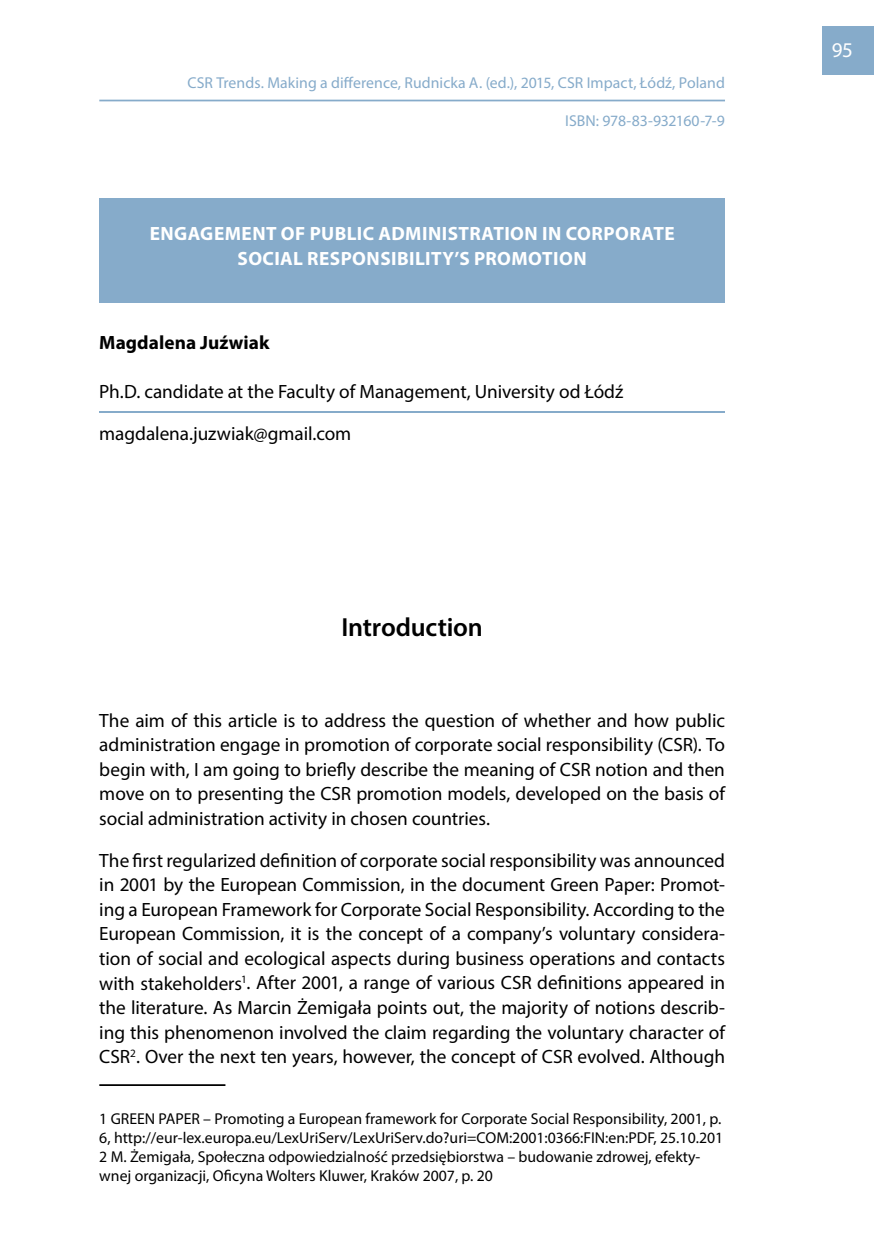
<style>
.page{position:relative;width:874px;height:1241px;background:#fff}
.page>*{position:absolute;margin:0;border:0;box-sizing:border-box;transform-origin:0 0}
.t1{font:600 26.25px "Myriad Pro";letter-spacing:-.005em;color:#000}
.t2{font:21px "Myriad Pro";color:#fff}
.t3{font:19.25px/24.5px "Myriad Pro";letter-spacing:-.005em;color:#000;text-align:justify}
.t4{font:700 19.25px/24.5px "Myriad Pro";letter-spacing:.02em;color:#fff;text-align:center}
.t5{font:700 19.25px "Myriad Pro";letter-spacing:.005em;color:#000}
.t6{font:15.75px/19.2px "Myriad Pro";color:#000}
.t7{font:15.75px "Myriad Pro";color:#86abca}
</style>
<div class="page">
<div style="left:822px;top:26px;width:51px;height:48px;background:#86abca"></div>
<hr style="left:99px;top:100px;width:625px;height:1px;background:#86abca">
<div style="left:99px;top:198px;width:625px;height:105px;background:#86abca"></div>
<hr style="left:99px;top:411px;width:625px;height:2px;background:#86abca">
<hr style="left:99px;top:1084px;width:126px;height:1px;background:#000">
<p class="t7" style="left:187px;top:73px;width:538px">CSR Trends. Making a difference, Rudnicka A. (ed.), 2015, CSR Impact, Łódź, Poland</p>
<p class="t7" style="left:565px;top:111px;width:161px">ISBN: 978-83-932160-7-9</p>
<p class="t4" style="left:150px;top:221px;width:524px">ENGAGEMENT OF PUBLIC ADMINISTRATION IN CORPORATE<br>SOCIAL RESPONSIBILITY’S PROMOTION</p>
<p class="t5" style="left:99px;top:330px;width:171px">MAGDALENA JUŹWIAK</p>
<p class="t3" style="left:99px;top:370px;width:525px;line-height:42px">Ph.D. candidate at the Faculty of Management, University od Łódź magdalena.juzwiak@gmail.com</p>
<h1 class="t1" style="left:341px;top:610px;width:143px">Introduction</h1>
<p class="t3" style="left:99px;top:707px;width:627px">The aim of this article is to address the question of whether and how public administration engage in promotion of corporate social responsibility (CSR). To begin with, I am going to briefly describe the meaning of CSR notion and then move on to presenting the CSR promotion models, developed on the basis of social administration activity in chosen countries.</p>
<p class="t3" style="left:99px;top:847px;width:627px">The first regularized definition of corporate social responsibility was announced in 2001 by the European Commission, in the document Green Paper: Promot&shy;ing a European Framework for Corporate Social Responsibility. According to the European Commission, it is the concept of a company’s voluntary considera&shy;tion of social and ecological aspects during business operations and contacts with stakeholders<sup>1</sup>. After 2001, a range of various CSR definitions appeared in the literature. As Marcin Żemigała points out, the majority of notions describ&shy;ing this phenomenon involved the claim regarding the voluntary character of CSR<sup>2</sup>. Over the next ten years, however, the concept of CSR evolved. Although</p>
<p class="t6" style="left:99px;top:1108px;width:625px">1 GREEN PAPER – Promoting a European framework for Corporate Social Responsibility, 2001, p.<br>6, http://eur-lex.europa.eu/LexUriServ/LexUriServ.do?uri=COM:2001:0366:FIN:en:PDF, 25.10.201<br>2 M. Żemigała, Społeczna odpowiedzialność przedsiębiorstwa – budowanie zdrowej, efekty&shy;wnej organizacji, Oficyna Wolters Kluwer, Kraków 2007, p. 20</p>
<p class="t2" style="left:831px;top:37px;width:23px">95</p>
</div>
